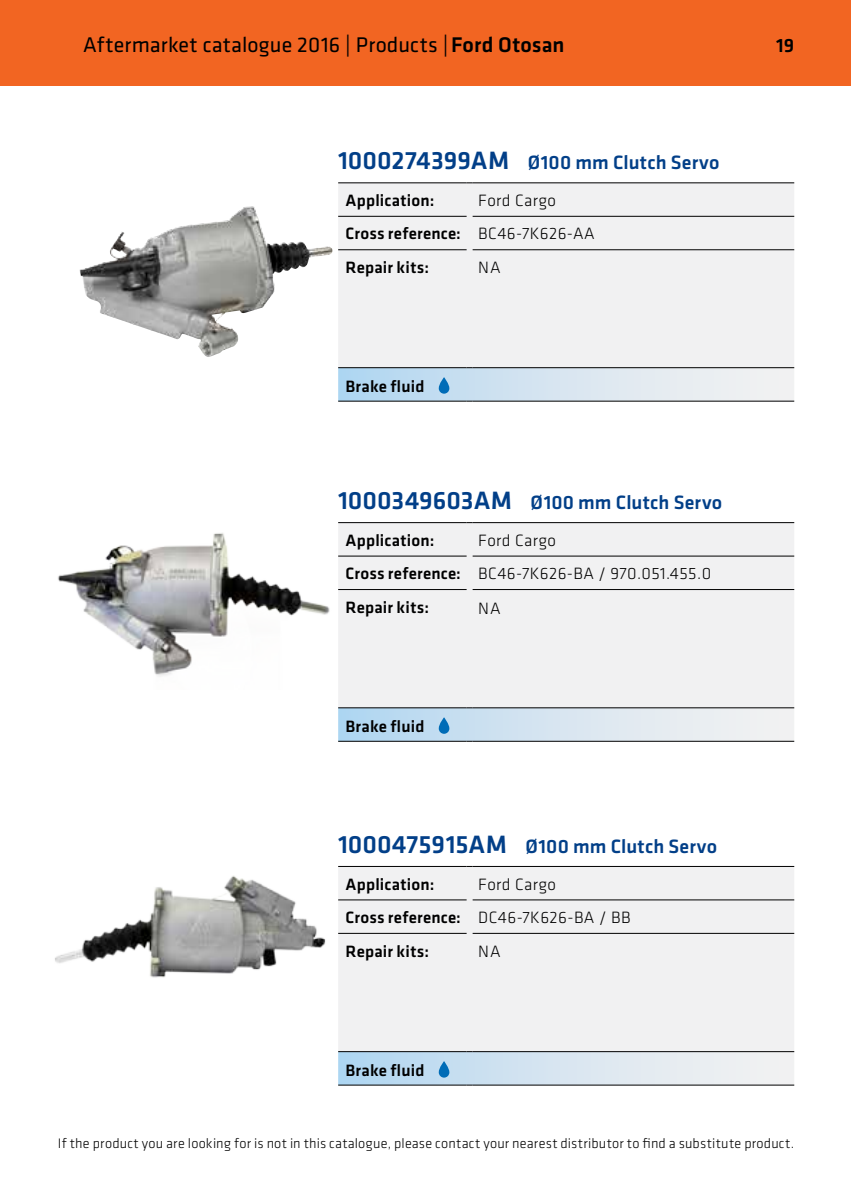
<style>
.page{position:relative;width:851px;height:1191px;background:#fff}
.page>*{position:absolute;margin:0;border:0;box-sizing:border-box;transform-origin:0 0}
.t1{font:22px "Klavika";letter-spacing:.01em;color:#000}
.t2{font:500 20px "Klavika";letter-spacing:.005em;color:#023f88}
.t3{font:500 20px "Klavika";color:#000}
.t4{font:500 17px/33.4px "Klavika";letter-spacing:.01em;color:#000}
.t5{font:300 17px/33.4px "Klavika";letter-spacing:.025em;color:#000}
.t6{font:300 14.2px "Klavika";letter-spacing:.015em;color:#000}
.s1{font-weight:500}
.s2{font-size:26px}
.s3{font-weight:300}
</style>
<div class="page">
<div style="left:0;top:0;width:850px;height:85px;background:#f26522"></div>
<div style="left:338px;top:523px;width:456px;height:184px;background:#f1f1f2"></div>
<hr style="left:338px;top:522px;width:128px;height:1px;background:#000">
<hr style="left:472px;top:522px;width:322px;height:1px;background:#000">
<hr style="left:338px;top:556px;width:128px;height:1px;background:#000">
<hr style="left:472px;top:556px;width:322px;height:1px;background:#000">
<hr style="left:338px;top:589px;width:128px;height:1px;background:#000">
<hr style="left:472px;top:589px;width:322px;height:1px;background:#000">
<svg style="left:338px;top:707px;width:456px;height:35px;background:#ccdae6"></svg>
<hr style="left:472px;top:707px;width:322px;height:1px;background:#000">
<svg style="left:438px;top:717px;width:11px;height:17px"></svg>
<img style="left:58px;top:533px;width:272px;height:144px">
<img style="left:55px;top:875px;width:271px;height:103px">
<div style="left:338px;top:867px;width:456px;height:184px;background:#f1f1f2"></div>
<hr style="left:338px;top:866px;width:128px;height:1px;background:#000">
<hr style="left:472px;top:866px;width:322px;height:1px;background:#000">
<hr style="left:472px;top:933px;width:322px;height:1px;background:#000">
<hr style="left:338px;top:933px;width:128px;height:1px;background:#000">
<hr style="left:338px;top:899px;width:128px;height:1px;background:#000">
<hr style="left:472px;top:899px;width:322px;height:1px;background:#000">
<svg style="left:338px;top:1051px;width:456px;height:34px;background:#d0dfeb"></svg>
<hr style="left:472px;top:1051px;width:322px;height:1px;background:#000">
<svg style="left:438px;top:1061px;width:11px;height:16px"></svg>
<img style="left:80px;top:206px;width:171px;height:150px">
<div style="left:338px;top:183px;width:456px;height:184px;background:#f1f1f2"></div>
<hr style="left:338px;top:182px;width:128px;height:1px;background:#000">
<hr style="left:472px;top:182px;width:322px;height:1px;background:#000">
<hr style="left:338px;top:249px;width:128px;height:1px;background:#000">
<hr style="left:472px;top:249px;width:322px;height:1px;background:#000">
<hr style="left:338px;top:216px;width:128px;height:1px;background:#000">
<hr style="left:472px;top:216px;width:322px;height:1px;background:#000">
<svg style="left:338px;top:367px;width:456px;height:35px;background:#ccdbe6"></svg>
<hr style="left:472px;top:367px;width:322px;height:1px;background:#000">
<svg style="left:438px;top:377px;width:11px;height:17px"></svg>
<p class="t1" style="left:83px;top:31px;width:482px">Aftermarket catalogue 2016 | Products |<span class="s1">Ford Otosan</span></p>
<p class="t3" style="left:776px;top:32px;width:20px">19</p>
<p class="t2" style="left:338px;top:149px;width:383px"><span class="s2">1000274399AM</span> Ø100 mm Clutch Servo</p>
<p class="t4" style="left:345px;top:183px;width:91px">Application:</p>
<p class="t4" style="left:345px;top:183px;width:250px;text-indent:133px"><span class="s3">Ford Cargo<br></span>Cross reference: <span class="s3">BC46-7K626-AA<br></span>Repair kits:</p>
<p class="t5" style="left:478px;top:250px;width:24px">NA</p>
<p class="t4" style="left:345px;top:369px;width:80px">Brake fluid</p>
<p class="t2" style="left:338px;top:489px;width:385px"><span class="s2">1000349603AM</span> Ø100 mm Clutch Servo</p>
<p class="t4" style="left:345px;top:523px;width:91px">Application:</p>
<p class="t5" style="left:345px;top:523px;width:367px;text-indent:133px">Ford Cargo<br><span class="s1">Cross reference:</span> BC46-7K626-BA / 970.051.455.0<br><span class="s1">Repair kits:</span></p>
<p class="t5" style="left:478px;top:591px;width:24px">NA</p>
<p class="t4" style="left:345px;top:709px;width:80px">Brake fluid</p>
<p class="t2" style="left:338px;top:832px;width:380px"><span class="s2">1000475915AM</span> Ø100 mm Clutch Servo</p>
<p class="t4" style="left:345px;top:866px;width:91px">Application:</p>
<p class="t4" style="left:345px;top:866px;width:286px;text-indent:133px"><span class="s3">Ford Cargo<br></span>Cross reference: <span class="s3">DC46-7K626-BA / BB<br></span>Repair kits:</p>
<p class="t5" style="left:478px;top:934px;width:24px">NA</p>
<p class="t4" style="left:345px;top:1052px;width:80px">Brake fluid</p>
<p class="t6" style="left:58px;top:1134px;width:737px">If the product you are looking for is not in this catalogue, please contact your nearest distributor to find a substitute product.</p>
</div>
